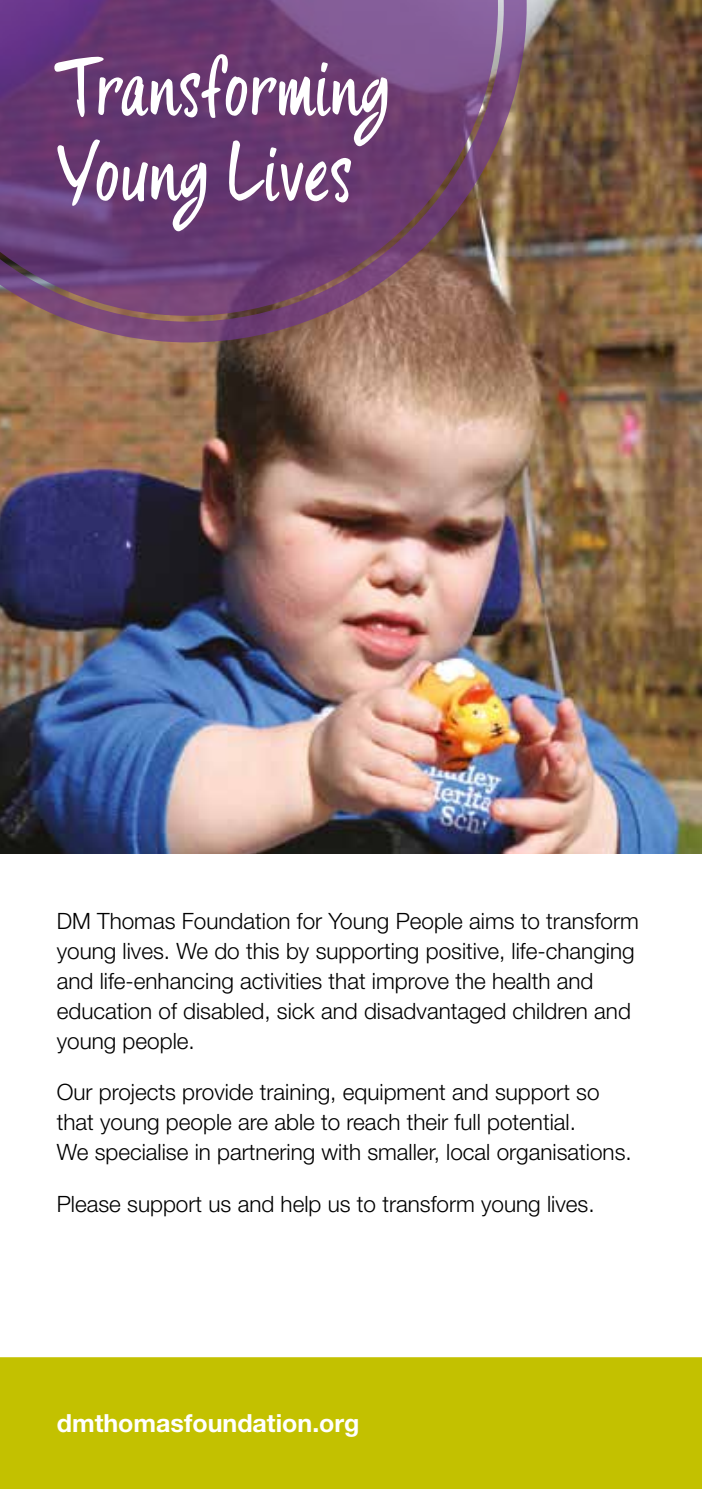
<style>
.page{position:relative;width:702px;height:1489px;background:#fff}
.page>*{position:absolute;margin:0;border:0;box-sizing:border-box;transform-origin:0 0}
.t1{font:77.5px/85px "four Hand";color:#fff}
.t2{font:700 25px "Helvetica Neue";color:#fff}
.t3{font:300 22.5px/30px "Helvetica Neue";color:#000}
</style>
<div class="page">
<img style="left:0;top:0;width:702px;height:853px">
<div style="left:0;top:1354px;width:702px;height:134px;background:#c3c100"></div>
<svg style="left:0;top:0;width:526px;height:342px;background:#724671"></svg>
<div style="left:0;top:1351px;width:702px;height:5px;background:#fff"></div>
<h1 class="t1" style="left:57px;top:45px;width:334px">Transforming<br>Young Lives</h1>
<p class="t3" style="left:57px;top:905px;width:583px">DM Thomas Foundation for Young People aims to transform young lives. We do this by supporting positive, life-changing and life-enhancing activities that improve the health and education of disabled, sick and disadvantaged children and young people.</p>
<p class="t3" style="left:57px;top:1076px;width:576px">Our projects provide training, equipment and support so that young people are able to reach their full potential.<br>We specialise in partnering with smaller, local organisations.</p>
<p class="t3" style="left:57px;top:1187px;width:539px">Please support us and help us to transform young lives.</p>
<p class="t2" style="left:57px;top:1407px;width:304px">dmthomasfoundation.org</p>
</div>
